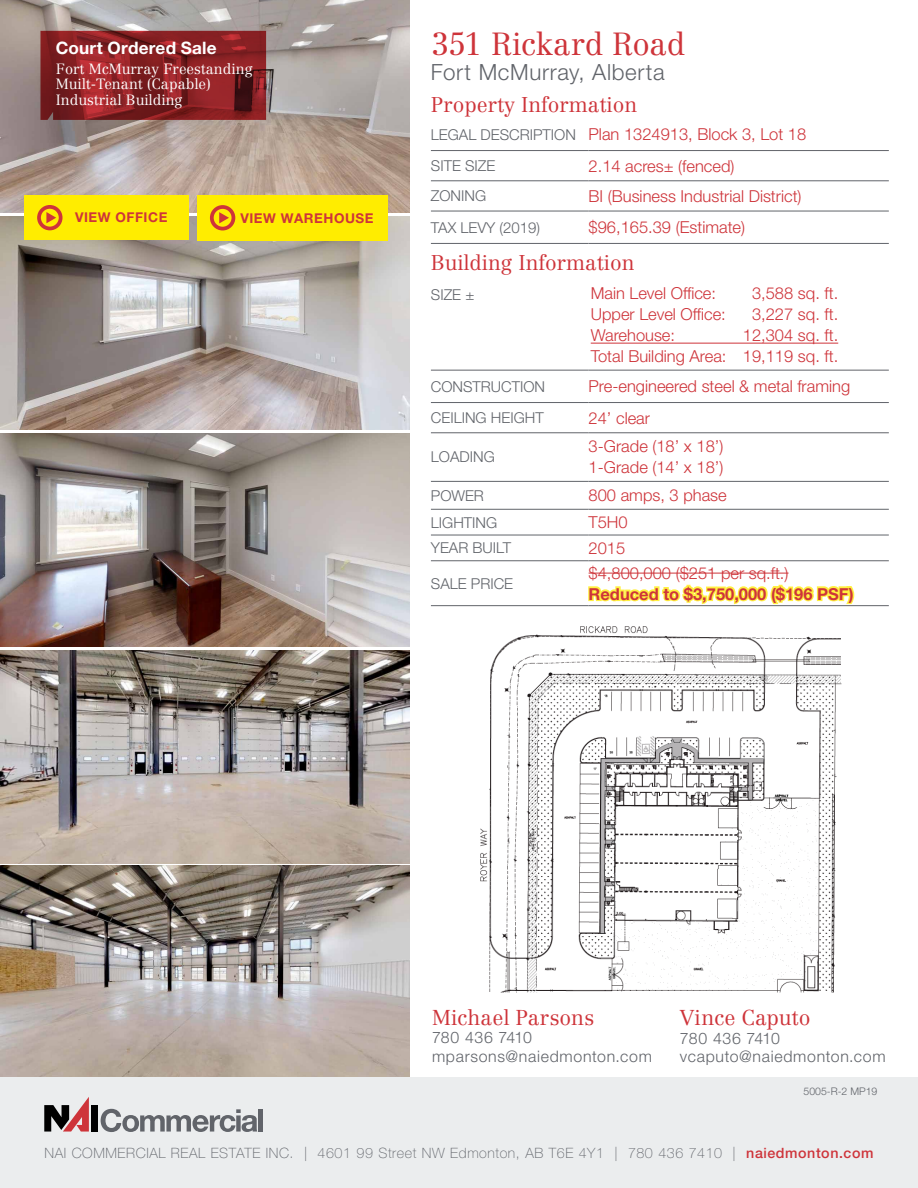
<style>
.page{position:relative;width:918px;height:1188px;background:#fff}
.page>*{position:absolute;margin:0;border:0;box-sizing:border-box;transform-origin:0 0}
.t1{font:300 31.5px "Centennial LT Std";letter-spacing:-.01em;color:#ce343a}
.t2{font:300 22.35px "Helvetica Neue LT Std";letter-spacing:.03em;color:#61646a}
.t3{font:300 21.15px "Centennial LT Std";letter-spacing:.005em;color:#ce343a}
.t4{font:300 21px "Centennial LT Std";color:#ce343a}
.t5{font:700 17.1px "Helvetica Neue LT Std";letter-spacing:.01em;color:#fff}
.t6{font:300 16.5px/21px "Helvetica Neue LT Std";color:#ce343a}
.t7{font:700 16.5px "Helvetica Neue LT Std";color:#ce343a}
.t8{font:300 15.9px/18.6px "Helvetica Neue LT Std";letter-spacing:.045em;color:#61646a}
.t9{font:300 15px "Helvetica Neue LT Std";color:#61646a}
.t10{font:300 14.55px/15.5px "Centennial LT Std";color:#fff}
.t11{font:100 14.25px "Helvetica Neue LT Std";letter-spacing:.04em;color:#61646a}
.t12{font:700 13.5px "Helvetica Neue LT Std";letter-spacing:.04em;color:#ce343a}
.t13{font:300 10.5px "Helvetica Neue LT Std";color:#61646a}
.s1{font-size:15px;color:#61646a}
.s2{font-weight:500;color:#ce343a}
</style>
<div class="page">
<hr style="left:431px;top:150px;width:158px;height:1px;background:#61646a">
<hr style="left:589px;top:150px;width:300px;height:1px;background:#61646a">
<hr style="left:431px;top:181px;width:158px;height:1px;background:#61646a">
<hr style="left:589px;top:181px;width:300px;height:1px;background:#61646a">
<hr style="left:431px;top:211px;width:158px;height:1px;background:#61646a">
<hr style="left:589px;top:211px;width:300px;height:1px;background:#61646a">
<hr style="left:431px;top:243px;width:158px;height:1px;background:#61646a">
<hr style="left:589px;top:243px;width:300px;height:1px;background:#61646a">
<hr style="left:431px;top:370px;width:158px;height:1px;background:#61646a">
<hr style="left:589px;top:370px;width:300px;height:1px;background:#61646a">
<hr style="left:431px;top:402px;width:158px;height:1px;background:#61646a">
<hr style="left:589px;top:402px;width:300px;height:1px;background:#61646a">
<hr style="left:431px;top:432px;width:158px;height:1px;background:#61646a">
<hr style="left:589px;top:432px;width:300px;height:1px;background:#61646a">
<hr style="left:431px;top:481px;width:158px;height:1px;background:#61646a">
<hr style="left:589px;top:481px;width:300px;height:1px;background:#61646a">
<hr style="left:431px;top:509px;width:158px;height:1px;background:#61646a">
<hr style="left:589px;top:509px;width:300px;height:1px;background:#61646a">
<hr style="left:431px;top:535px;width:158px;height:1px;background:#61646a">
<hr style="left:589px;top:535px;width:300px;height:1px;background:#61646a">
<hr style="left:431px;top:560px;width:158px;height:1px;background:#61646a">
<hr style="left:589px;top:560px;width:300px;height:1px;background:#61646a">
<hr style="left:431px;top:605px;width:158px;height:1px;background:#61646a">
<hr style="left:589px;top:605px;width:300px;height:1px;background:#61646a">
<hr style="left:589px;top:573px;width:200px;height:1px;background:#ce343a">
<svg style="left:587px;top:584px;width:269px;height:23px"></svg>
<img style="left:0;top:217px;width:409px;height:213px">
<img style="left:0;top:0;width:409px;height:213px">
<img style="left:0;top:433px;width:409px;height:213px">
<img style="left:0;top:650px;width:409px;height:213px">
<img style="left:0;top:866px;width:409px;height:211px">
<div style="left:0;top:1077px;width:918px;height:111px;background:#ebedee"></div>
<div style="left:91px;top:1105px;width:7px;height:27px;background:#000"></div>
<svg style="left:44px;top:1097px;width:45px;height:35px"></svg>
<svg style="left:101px;top:1109px;width:156px;height:23px"></svg>
<div style="left:258px;top:1109px;width:5px;height:23px;background:#61646a"></div>
<hr style="left:591px;top:343px;width:247px;height:1px;background:#ce343a">
<img style="left:480px;top:626px;width:362px;height:367px">
<div style="left:197px;top:196px;width:190px;height:45px;background:#ffed00"></div>
<div style="left:210px;top:205px;width:25px;height:25px;border:4px solid #ce343a;border-radius:50%"></div>
<svg style="left:219px;top:212px;width:10px;height:11px"></svg>
<div style="left:24px;top:195px;width:164px;height:45px;background:#ffed00"></div>
<div style="left:37px;top:205px;width:26px;height:25px;border:4px solid #ce343a;border-radius:50%"></div>
<svg style="left:46px;top:212px;width:10px;height:11px"></svg>
<svg style="left:41px;top:31px;width:225px;height:89px;background:#852023"></svg>
<p class="t5" style="left:56px;top:38px;width:162px">Court Ordered Sale</p>
<p class="t10" style="left:56px;top:61px;width:198px">Fort McMurray Freestanding<br>Muilt-Tenant (Capable)<br>Industrial Building</p>
<p class="t12" style="left:75px;top:209px;width:94px">VIEW OFFICE</p>
<p class="t12" style="left:240px;top:210px;width:135px">VIEW WAREHOUSE</p>
<h1 class="t1" style="left:431px;top:25px;width:256px">351 Rickard Road</h1>
<h2 class="t2" style="left:431px;top:58px;width:235px">Fort McMurray, Alberta</h2>
<p class="t4" style="left:431px;top:92px;width:208px">Property Information</p>
<p class="t6" style="left:431px;top:123px;width:377px"><span class="s1">LEGAL DESCRIPTION</span> Plan 1324913, Block 3, Lot 18</p>
<p class="t9" style="left:431px;top:157px;width:66px">SITE SIZE</p>
<p class="t6" style="left:589px;top:155px;width:147px">2.14 acres± (fenced)</p>
<p class="t9" style="left:431px;top:187px;width:57px">ZONING</p>
<p class="t6" style="left:589px;top:185px;width:214px">BI (Business Industrial District)</p>
<p class="t9" style="left:431px;top:218px;width:111px">TAX LEVY (2019)</p>
<p class="t6" style="left:589px;top:216px;width:158px">$96,165.39 (Estimate)</p>
<p class="t4" style="left:431px;top:250px;width:205px">Building Information</p>
<p class="t9" style="left:431px;top:286px;width:45px">SIZE ±</p>
<p class="t6" style="left:591px;top:283px;width:127px">Main Level Office:</p>
<p class="t6" style="left:752px;top:283px;width:88px">3,588 sq. ft.</p>
<p class="t6" style="left:591px;top:304px;width:137px">Upper Level Office:</p>
<p class="t6" style="left:752px;top:304px;width:88px">3,227 sq. ft.</p>
<p class="t6" style="left:591px;top:325px;width:86px">Warehouse:</p>
<p class="t6" style="left:591px;top:325px;width:249px;text-align:right">12,304 sq. ft.<br>Total Building Area: 19,119 sq. ft.</p>
<p class="t9" style="left:431px;top:377px;width:116px">CONSTRUCTION</p>
<p class="t6" style="left:589px;top:376px;width:263px">Pre-engineered steel &amp; metal framing</p>
<p class="t9" style="left:431px;top:409px;width:114px">CEILING HEIGHT</p>
<p class="t6" style="left:589px;top:407px;width:63px">24’ clear</p>
<p class="t9" style="left:431px;top:448px;width:65px">LOADING</p>
<p class="t6" style="left:589px;top:436px;width:136px">3-Grade (18’ x 18’)<br>1-Grade (14’ x 18’)</p>
<p class="t9" style="left:431px;top:486px;width:55px">POWER</p>
<p class="t6" style="left:589px;top:485px;width:140px">800 amps, 3 phase</p>
<p class="t9" style="left:431px;top:513px;width:68px">LIGHTING</p>
<p class="t6" style="left:589px;top:511px;width:41px">T5H0</p>
<p class="t9" style="left:431px;top:539px;width:82px">YEAR BUILT</p>
<p class="t6" style="left:589px;top:537px;width:38px">2015</p>
<p class="t9" style="left:431px;top:574px;width:84px">SALE PRICE</p>
<p class="t6" style="left:589px;top:562px;width:201px">$4,800,000 ($251 per sq.ft.)</p>
<p class="t7" style="left:589px;top:584px;width:267px">Reduced to $3,750,000 ($196 PSF)</p>
<p class="t3" style="left:432px;top:1005px;width:164px">Michael Parsons</p>
<p class="t8" style="left:432px;top:1028px;width:222px">780 436 7410 mparsons@naiedmonton.com</p>
<p class="t3" style="left:680px;top:1005px;width:132px">Vince Caputo</p>
<p class="t8" style="left:680px;top:1028px;width:207px">780 436 7410 vcaputo@naiedmonton.com</p>
<p class="t13" style="left:804px;top:1085px;width:75px">5005-R-2 MP19</p>
<p class="t11" style="left:45px;top:1144px;width:830px">NAI COMMERCIAL REAL ESTATE INC. | 4601 99 Street NW Edmonton, AB T6E 4Y1 | 780 436 7410 | <span class="s2">naiedmonton.com</span></p>
</div>
